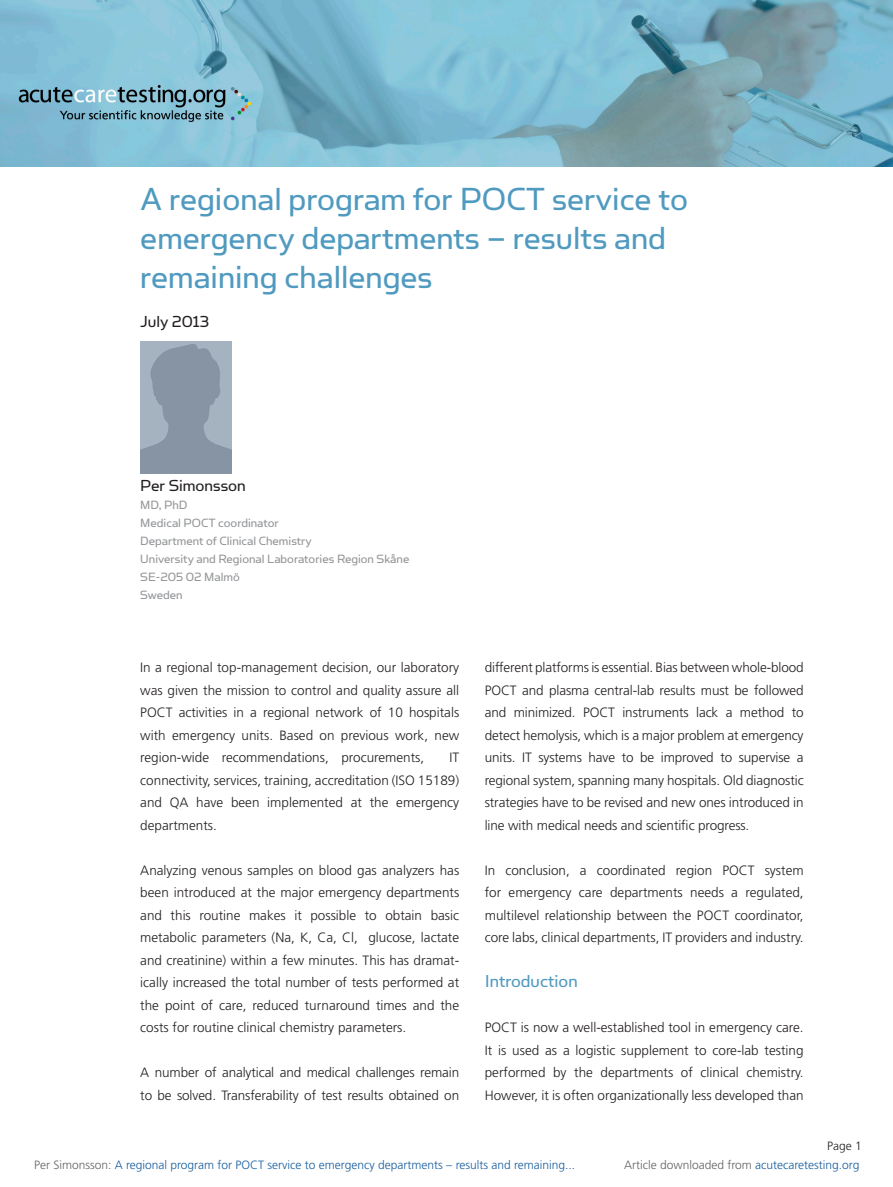
<style>
.page{position:relative;width:893px;height:1187px;background:#fff}
.page>*{position:absolute;margin:0;border:0;box-sizing:border-box;transform-origin:0 0}
.Overskrift{font:36px/39px "Simian Text Orangutan";color:#509ac0}
.underoverskrift{font:19.5px "Simian Text Orangutan";color:#509ac0}
.Overskrift-2{font:18px "Simian Text Orangutan";color:#231f20}
.underoverskrift-2{font:300 13.5px/22.5px "Frutiger";color:#231f20;text-align:justify}
.Overskrift-3{font:13.5px "Simian Text Orangutan";color:#939598}
.Heading_article{font:300 12px "Frutiger";color:#175d9e}
.Heading_article-2{font:300 12px "Frutiger";color:#636366}
.Heading_article-3{font:300 12px "Frutiger";color:#231f20}
.s1{color:#636366}
.s2{color:#175d9e}
</style>
<div class="page">
<img style="left:140px;top:341px;width:92px;height:132px">
<img style="left:0;top:0;width:893px;height:167px">
<p class="Overskrift" style="left:140px;top:179px;width:549px">A regional program for POCT service to emergency departments – results and remaining challenges</p>
<p class="Overskrift-2" style="left:140px;top:312px;width:71px">July 2013</p>
<p class="Overskrift-2" style="left:140px;top:475px;width:107px">Per Simonsson</p>
<p class="Overskrift-3" style="left:140px;top:497px;width:49px">MD, PhD</p>
<p class="Overskrift-3" style="left:140px;top:515px;width:140px">Medical POCT coordinator</p>
<p class="Overskrift-3" style="left:140px;top:533px;width:173px">Department of Clinical Chemistry</p>
<p class="Overskrift-3" style="left:140px;top:551px;width:271px">University and Regional Laboratories Region Skåne</p>
<p class="Overskrift-3" style="left:140px;top:569px;width:101px">SE-205 02 Malmö</p>
<p class="Overskrift-3" style="left:140px;top:587px;width:44px">Sweden</p>
<p class="underoverskrift-2" style="left:140px;top:656px;width:320px">In a regional top-management decision, our laboratory was given the mission to control and quality assure all POCT activities in a regional network of 10 hospitals with emergency units. Based on previous work, new region-wide recommendations, procurements,</p>
<p class="underoverskrift-2" style="left:140px;top:746px;width:320px;text-indent:309px">IT connectivity, services, training, accreditation (ISO 15189) and QA have been implemented at the emergency departments.</p>
<p class="underoverskrift-2" style="left:140px;top:858px;width:320px">Analyzing venous samples on blood gas analyzers has been introduced at the major emergency departments and this routine makes it possible to obtain basic metabolic parameters (Na, K, Ca, Cl, glucose, lactate and creatinine) within a few minutes. This has dramat&shy;ically increased the total number of tests performed at the point of care, reduced turnaround times and the costs for routine clinical chemistry parameters.</p>
<p class="underoverskrift-2" style="left:140px;top:1061px;width:320px">A number of analytical and medical challenges remain to be solved. Transferability of test results obtained on</p>
<p class="underoverskrift-2" style="left:485px;top:656px;width:320px">different platforms is essential. Bias between whole-blood POCT and plasma central-lab results must be followed and minimized. POCT instruments lack a method to detect hemolysis, which is a major problem at emergency units. IT systems have to be improved to supervise a regional system, spanning many hospitals. Old diagnostic strategies have to be revised and new ones introduced in line with medical needs and scientific progress.</p>
<p class="underoverskrift-2" style="left:485px;top:858px;width:320px">In conclusion, a coordinated region POCT system for emergency care departments needs a regulated, multilevel relationship between the POCT coordinator, core labs, clinical departments, IT providers and industry.</p>
<p class="underoverskrift" style="left:485px;top:970px;width:94px">Introduction</p>
<p class="underoverskrift-2" style="left:485px;top:1016px;width:320px">POCT is now a well-established tool in emergency care.<br>It is used as a logistic supplement to core-lab testing performed by the departments of clinical chemistry.<br>However, it is often organizationally less developed than</p>
<p class="Heading_article-3" style="left:827px;top:1139px;width:36px">Page 1</p>
<p class="Heading_article" style="left:34px;top:1158px;width:543px"><span class="s1">Per Simonsson:</span> A regional program for POCT service to emergency departments – results and remaining...</p>
<p class="Heading_article-2" style="left:624px;top:1158px;width:237px">Article downloaded from <span class="s2">acutecaretesting.org</span></p>
</div>
